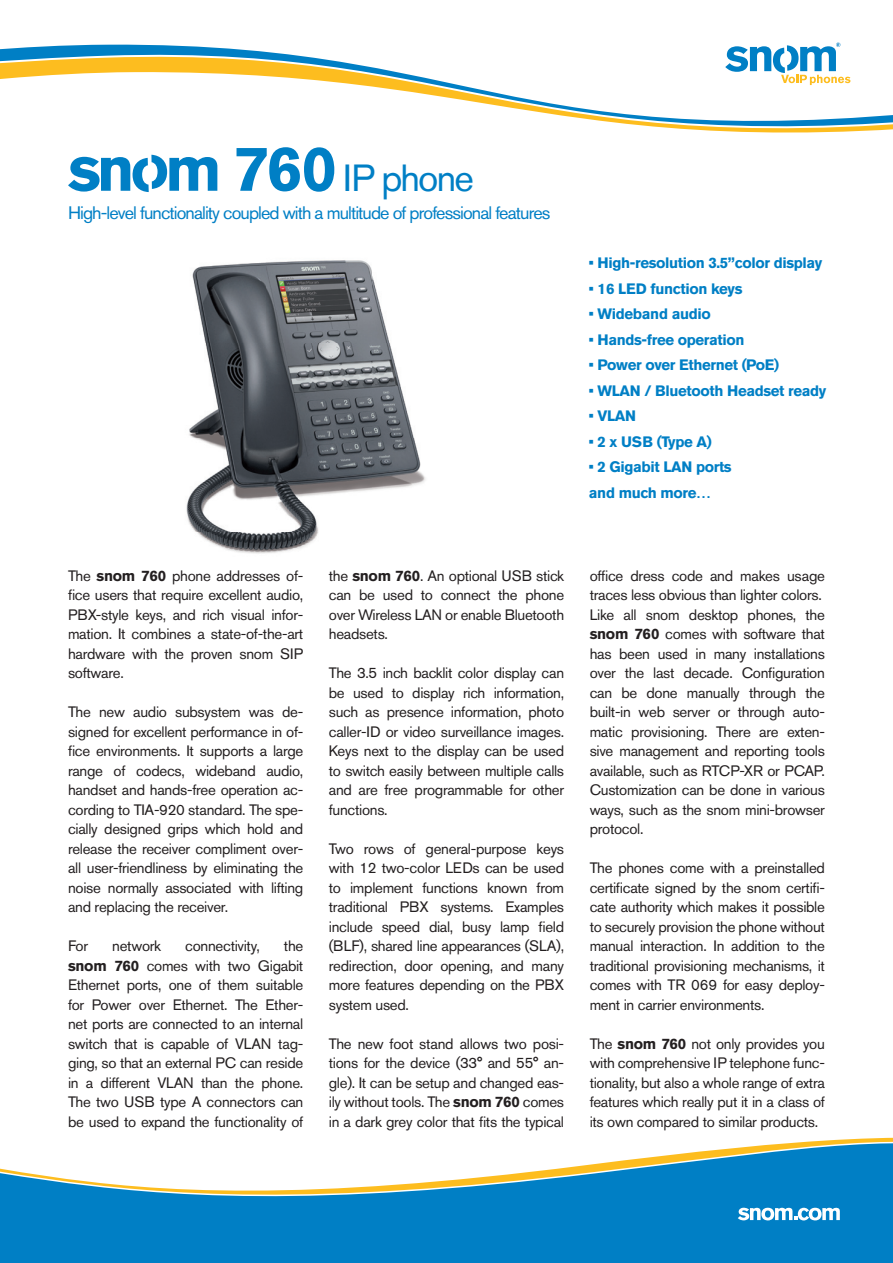
<style>
.page{position:relative;width:893px;height:1263px;background:#fff}
.page>*{position:absolute;margin:0;border:0;box-sizing:border-box;transform-origin:0 0}
.t1{font:700 63px "Akzidenz Grotesk Pro";letter-spacing:-.07em;color:#007fc5}
.t2{font:18px "Akzidenz Grotesk Pro";letter-spacing:-.05em;color:#007fc5}
.t3{font:15px/19.5px "Akzidenz Grotesk Pro";letter-spacing:-.02em;color:#231f20;text-align:justify}
.t4{font:700 15px/25.5px "Akzidenz Grotesk Pro";letter-spacing:-.025em;color:#007fc5}
.s1{font-weight:400;font-size:37.5px}
.s2{font-weight:700}
</style>
<div class="page">
<svg style="left:0;top:1137px;width:893px;height:126px;fill:#007fc5"></svg>
<svg style="left:0;top:45px;width:893px;height:88px"></svg>
<svg style="left:725px;top:43px;width:125px;height:42px"></svg>
<img style="left:186px;top:260px;width:240px;height:294px">
<svg style="left:738px;top:1207px;width:102px;height:13px"></svg>
<svg style="left:132px;top:155px;width:35px;height:37px"></svg>
<h1 class="t1" style="left:68px;top:128px;width:407px">snom 760 <span class="s1">IP phone</span></h1>
<p class="t2" style="left:68px;top:201px;width:484px">High-level functionality coupled with a multitude of professional features</p>
<p class="t4" style="left:589px;top:250px;width:235px">• High-resolution 3.5”color display</p>
<p class="t4" style="left:589px;top:276px;width:155px">• 16 LED function keys</p>
<p class="t4" style="left:589px;top:301px;width:123px">• Wideband audio</p>
<p class="t4" style="left:589px;top:327px;width:157px">• Hands-free operation</p>
<p class="t4" style="left:589px;top:352px;width:192px">• Power over Ethernet (PoE)</p>
<p class="t4" style="left:589px;top:378px;width:239px">• WLAN / Bluetooth Headset ready</p>
<p class="t4" style="left:589px;top:403px;width:49px">• VLAN</p>
<p class="t4" style="left:589px;top:429px;width:124px">• 2 x USB (Type A)</p>
<p class="t4" style="left:589px;top:454px;width:144px">• 2 Gigabit LAN ports and much more…</p>
<p class="t3" style="left:68px;top:565px;width:237px">The <span class="s2">snom 760</span> phone addresses of&shy;fice users that require excellent audio, PBX-style keys, and rich visual infor&shy;mation. It combines a state-of-the-art hardware with the proven snom SIP software.</p>
<p class="t3" style="left:68px;top:702px;width:237px">The new audio subsystem was de&shy;signed for excellent performance in of&shy;fice environments. It supports a large range of codecs, wideband audio, handset and hands-free operation ac&shy;cording to TIA-920 standard. The spe&shy;cially designed grips which hold and release the receiver compliment over&shy;all user-friendliness by eliminating the noise normally associated with lifting and replacing the receiver.</p>
<p class="t3" style="left:68px;top:936px;width:22px">For</p>
<p class="t3" style="left:112px;top:936px;width:50px">network</p>
<p class="t3" style="left:185px;top:936px;width:76px">connectivity,</p>
<p class="t3" style="left:68px;top:936px;width:237px;text-indent:216px">the <span class="s2">snom 760</span> comes with two Gigabit Ethernet ports, one of them suitable for Power over Ethernet. The Ether&shy;net ports are connected to an internal switch that is capable of VLAN tag&shy;ging, so that an external PC can reside in a different VLAN than the phone.<br>The two USB type A connectors can be used to expand the functionality of</p>
<p class="t3" style="left:329px;top:565px;width:237px">the <span class="s2">snom 760</span>. An optional USB stick can be used to connect the phone over Wireless LAN or enable Bluetooth headsets.</p>
<p class="t3" style="left:329px;top:663px;width:237px">The 3.5 inch backlit color display can be used to display rich information, such as presence information, photo caller-ID or video surveillance images.<br>Keys next to the display can be used to switch easily between multiple calls and are free programmable for other functions.</p>
<p class="t3" style="left:329px;top:838px;width:237px">Two rows of general-purpose keys with 12 two-color LEDs can be used to implement functions known from traditional PBX systems. Examples include speed dial, busy lamp field (BLF), shared line appearances (SLA), redirection, door opening, and many more features depending on the PBX system used.</p>
<p class="t3" style="left:329px;top:1033px;width:237px">The new foot stand allows two posi&shy;tions for the device (33° and 55° an&shy;gle). It can be setup and changed eas&shy;ily without tools. The <span class="s2">snom 760</span> comes in a dark grey color that fits the typical</p>
<p class="t3" style="left:590px;top:565px;width:237px;text-align:left">office dress code and makes usage traces less obvious than lighter colors.<br>Like all snom desktop phones, the <span class="s2">snom 760</span> comes with software that has been used in many installations over the last decade. Configuration can be done manually through the built-in web server or through auto&shy;matic provisioning. There are exten&shy;sive management and reporting tools available, such as RTCP-XR or PCAP.<br>Customization can be done in various ways, such as the snom mini-browser protocol.</p>
<p class="t3" style="left:590px;top:858px;width:237px">The phones come with a preinstalled certificate signed by the snom certifi&shy;cate authority which makes it possible to securely provision the phone without manual interaction. In addition to the traditional provisioning mechanisms, it comes with TR 069 for easy deploy&shy;ment in carrier environments.</p>
<p class="t3" style="left:590px;top:1033px;width:237px">The <span class="s2">snom 760</span> not only provides you with comprehensive IP telephone func&shy;tionality, but also a whole range of extra features which really put it in a class of its own compared to similar products.</p>
</div>
